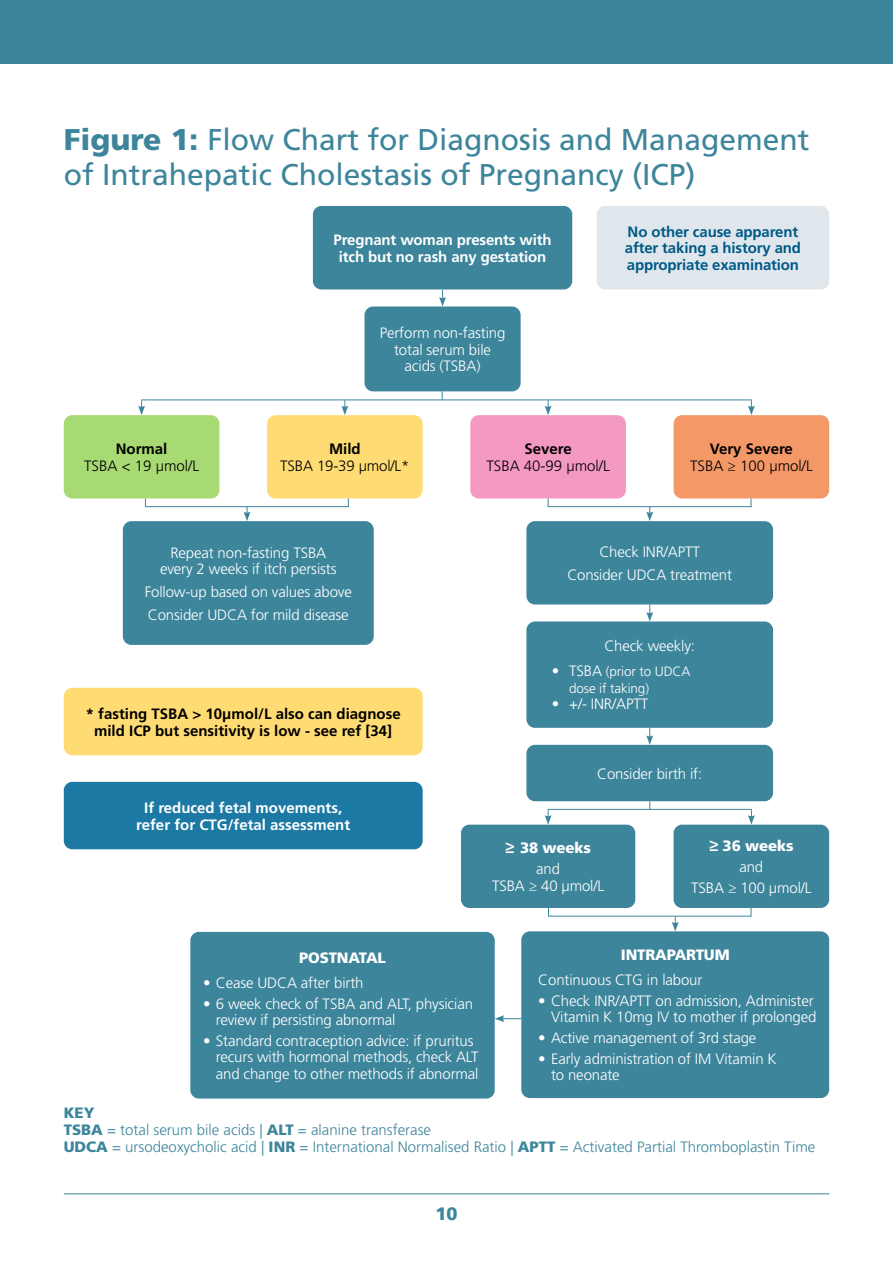
<style>
.page{position:relative;width:893px;height:1263px;background:#fff}
.page>*{position:absolute;margin:0;border:0;box-sizing:border-box;transform-origin:0 0}
.Body_Heading{font:30px/34.5px "Frutiger LT Std";color:#3d859b}
.t1{font:900 18px "Frutiger LT Std";color:#3d859b}
.Body_Text_Main{font:300 15px/16.5px "Frutiger LT Std";letter-spacing:-.01em;color:#fff;text-align:center}
.Body_Text_Proper{font:300 15px "Frutiger LT Std";color:#3d859b}
.Body_Text_Proper-2{font:700 15px/17.2px "Frutiger LT Std";color:#000;text-align:center}
.Body_Text_Main-2{font:700 15px/16.5px "Frutiger LT Std";letter-spacing:-.01em;color:#005987}
.Body_Text_Proper-3{font:300 15px "Frutiger LT Std";color:#000}
.Body_Text_Proper-4{font:700 15px/17.2px "Frutiger LT Std";color:#fff;text-align:center}
.Body_Text_Main-3{font:700 15px/16.5px "Frutiger LT Std";letter-spacing:-.01em;color:#fff;text-align:center}
.Body_Text_Main-4{font:900 15px "Frutiger LT Std";letter-spacing:-.01em;color:#fff}
.Body_Text_Proper-5{font:900 15px "Frutiger LT Std";color:#3d859b}
.Body_Text_Main-5{font:300 13.5px/16.5px "Frutiger LT Std";letter-spacing:-.01em;color:#fff}
.s1{font-weight:900}
.s2{font-size:15px}
.s3{font-style:inherit}
</style>
<div class="page">
<div style="left:0;top:0;width:893px;height:64px;background:#3d859b"></div>
<hr style="left:64px;top:1193px;width:765px;height:1px;background:#3d859b">
<svg style="left:439px;top:289px;width:7px;height:17px"></svg>
<svg style="left:646px;top:604px;width:7px;height:17px"></svg>
<svg style="left:646px;top:728px;width:7px;height:17px"></svg>
<svg style="left:748px;top:810px;width:7px;height:15px"></svg>
<svg style="left:545px;top:810px;width:7px;height:15px"></svg>
<svg style="left:138px;top:400px;width:7px;height:15px"></svg>
<svg style="left:341px;top:400px;width:7px;height:15px"></svg>
<svg style="left:545px;top:400px;width:7px;height:15px"></svg>
<svg style="left:748px;top:400px;width:7px;height:15px"></svg>
<div style="left:313px;top:206px;width:259px;height:83px;background:#3d859b;border-radius:9px"></div>
<div style="left:597px;top:206px;width:232px;height:83px;background:#e0e7ec;border-radius:9px"></div>
<div style="left:365px;top:306px;width:156px;height:85px;background:#3d859b;border-radius:9px"></div>
<div style="left:123px;top:521px;width:251px;height:124px;background:#3d859b;border-radius:9px"></div>
<div style="left:190px;top:932px;width:305px;height:166px;background:#3d859b;border-radius:9px"></div>
<div style="left:521px;top:931px;width:308px;height:167px;background:#3d859b;border-radius:9px"></div>
<div style="left:674px;top:825px;width:155px;height:83px;background:#3d859b;border-radius:9px"></div>
<div style="left:461px;top:825px;width:174px;height:83px;background:#3d859b;border-radius:9px"></div>
<div style="left:526px;top:745px;width:247px;height:56px;background:#3d859b;border-radius:9px"></div>
<div style="left:526px;top:621px;width:247px;height:107px;background:#3d859b;border-radius:9px"></div>
<div style="left:526px;top:521px;width:247px;height:83px;background:#3d859b;border-radius:9px"></div>
<div style="left:64px;top:688px;width:359px;height:67px;background:#ffdc73;border-radius:9px"></div>
<div style="left:64px;top:782px;width:359px;height:67px;background:#1b79a3;border-radius:9px"></div>
<div style="left:674px;top:415px;width:155px;height:83px;background:#f49868;border-radius:9px"></div>
<div style="left:470px;top:415px;width:156px;height:83px;background:#f499c2;border-radius:9px"></div>
<div style="left:267px;top:415px;width:156px;height:83px;background:#ffdc73;border-radius:9px"></div>
<div style="left:64px;top:415px;width:155px;height:83px;background:#a8da73;border-radius:9px"></div>
<hr style="left:548px;top:809px;width:204px;height:1px;background:#3d859b">
<hr style="left:141px;top:399px;width:611px;height:1px;background:#3d859b">
<svg style="left:672px;top:917px;width:7px;height:14px"></svg>
<hr style="left:548px;top:916px;width:203px;height:1px;background:#3d859b">
<svg style="left:244px;top:507px;width:6px;height:14px"></svg>
<hr style="left:145px;top:506px;width:204px;height:1px;background:#3d859b">
<svg style="left:646px;top:507px;width:7px;height:14px"></svg>
<hr style="left:548px;top:506px;width:203px;height:1px;background:#3d859b">
<svg style="left:495px;top:1015px;width:26px;height:7px"></svg>
<p class="Body_Heading" style="left:64px;top:123px;width:747px"><span class="s1">Figure 1:</span> Flow Chart for Diagnosis and Management of Intrahepatic Cholestasis of Pregnancy (ICP)</p>
<p class="Body_Text_Main-3" style="left:334px;top:232px;width:219px">Pregnant woman presents with itch but no rash any gestation</p>
<p class="Body_Text_Main-2" style="left:625px;top:223px;width:178px">No other cause apparent after taking a history and appropriate examination</p>
<p class="Body_Text_Proper-2" style="left:116px;top:440px;width:53px">Normal</p>
<p class="Body_Text_Proper-3" style="left:84px;top:457px;width:116px">TSBA &lt; 19 µmol/L</p>
<p class="Body_Text_Main" style="left:380px;top:325px;width:127px">Perform non-fasting total serum bile acids (TSBA)</p>
<p class="Body_Text_Proper-2" style="left:329px;top:440px;width:33px">Mild</p>
<p class="Body_Text_Proper-3" style="left:280px;top:457px;width:131px">TSBA 19-39 µmol/L*</p>
<p class="Body_Text_Proper-2" style="left:524px;top:440px;width:49px">Severe</p>
<p class="Body_Text_Proper-3" style="left:486px;top:457px;width:125px">TSBA 40-99 µmol/L</p>
<p class="Body_Text_Proper-2" style="left:710px;top:440px;width:85px">Very Severe</p>
<p class="Body_Text_Proper-3" style="left:690px;top:457px;width:124px">TSBA ≥ 100 µmol/L</p>
<p class="Body_Text_Main" style="left:160px;top:544px;width:178px">Repeat non-fasting TSBA every 2 weeks if itch persists</p>
<p class="Body_Text_Main" style="left:145px;top:584px;width:209px">Follow-up based on values above</p>
<p class="Body_Text_Main" style="left:148px;top:607px;width:202px">Consider UDCA for mild disease</p>
<p class="Body_Text_Proper-2" style="left:86px;top:705px;width:316px">* fasting TSBA &gt; 10µmol/L also can diagnose mild ICP but sensitivity is low - see ref [34]</p>
<p class="Body_Text_Proper-4" style="left:136px;top:799px;width:215px">If reduced fetal movements, refer for CTG/fetal assessment</p>
<p class="Body_Text_Main" style="left:599px;top:544px;width:102px">Check INR/APTT</p>
<p class="Body_Text_Main" style="left:567px;top:567px;width:166px">Consider UDCA treatment</p>
<p class="Body_Text_Main" style="left:604px;top:638px;width:92px">Check weekly:</p>
<p class="Body_Text_Main-5" style="left:569px;top:664px;width:123px;text-indent:-17px"><span class="s2">• TSBA</span> (prior to UDCA dose if taking)</p>
<p class="Body_Text_Main" style="left:552px;top:696px;width:98px">• +/- INR/APTT</p>
<p class="Body_Text_Main" style="left:597px;top:765px;width:106px">Consider birth if:</p>
<p class="Body_Text_Main-4" style="left:505px;top:839px;width:88px"><span class="s3">≥</span> 38 weeks</p>
<p class="Body_Text_Main" style="left:492px;top:861px;width:114px">and<br>TSBA ≥ 40 µmol/L</p>
<p class="Body_Text_Main-4" style="left:709px;top:837px;width:86px"><span class="s3">≥</span> 36 weeks</p>
<p class="Body_Text_Main" style="left:739px;top:859px;width:25px">and</p>
<p class="Body_Text_Main" style="left:691px;top:879px;width:122px">TSBA ≥ 100 µmol/L</p>
<p class="Body_Text_Main-4" style="left:299px;top:948px;width:88px">POSTNATAL</p>
<p class="Body_Text_Main" style="left:203px;top:975px;width:162px">• Cease UDCA after birth</p>
<p class="Body_Text_Main" style="left:216px;top:995px;width:259px;text-align:left;text-indent:-13px">• 6 week check of TSBA and ALT, physician review if persisting abnormal</p>
<p class="Body_Text_Main" style="left:216px;top:1033px;width:264px;text-align:left;text-indent:-13px">• Standard contraception advice: if pruritus recurs with hormonal methods, check ALT and change to other methods if abnormal</p>
<p class="Body_Text_Main-4" style="left:621px;top:946px;width:110px">INTRAPARTUM</p>
<p class="Body_Text_Main" style="left:538px;top:972px;width:166px">Continuous CTG in labour</p>
<p class="Body_Text_Main" style="left:538px;top:993px;width:280px;text-align:right">• Check INR/APTT on admission, Administer<br>Vitamin K 10mg IV to mother if prolonged</p>
<p class="Body_Text_Main" style="left:538px;top:1030px;width:220px">• Active management of 3rd stage</p>
<p class="Body_Text_Main" style="left:551px;top:1051px;width:227px;text-align:left;text-indent:-13px">• Early administration of IM Vitamin K to neonate</p>
<p class="Body_Text_Proper-5" style="left:64px;top:1103px;width:32px">KEY</p>
<p class="Body_Text_Proper" style="left:64px;top:1121px;width:369px"><span class="s1">TSBA</span> = total serum bile acids | <span class="s1">ALT</span> = alanine transferase</p>
<p class="Body_Text_Proper" style="left:64px;top:1139px;width:753px"><span class="s1">UDCA</span> = ursodeoxycholic acid | <span class="s1">INR</span> = International Normalised Ratio | <span class="s1">APTT</span> = Activated Partial Thromboplastin Time</p>
<p class="t1" style="left:435px;top:1203px;width:24px">10</p>
</div>
